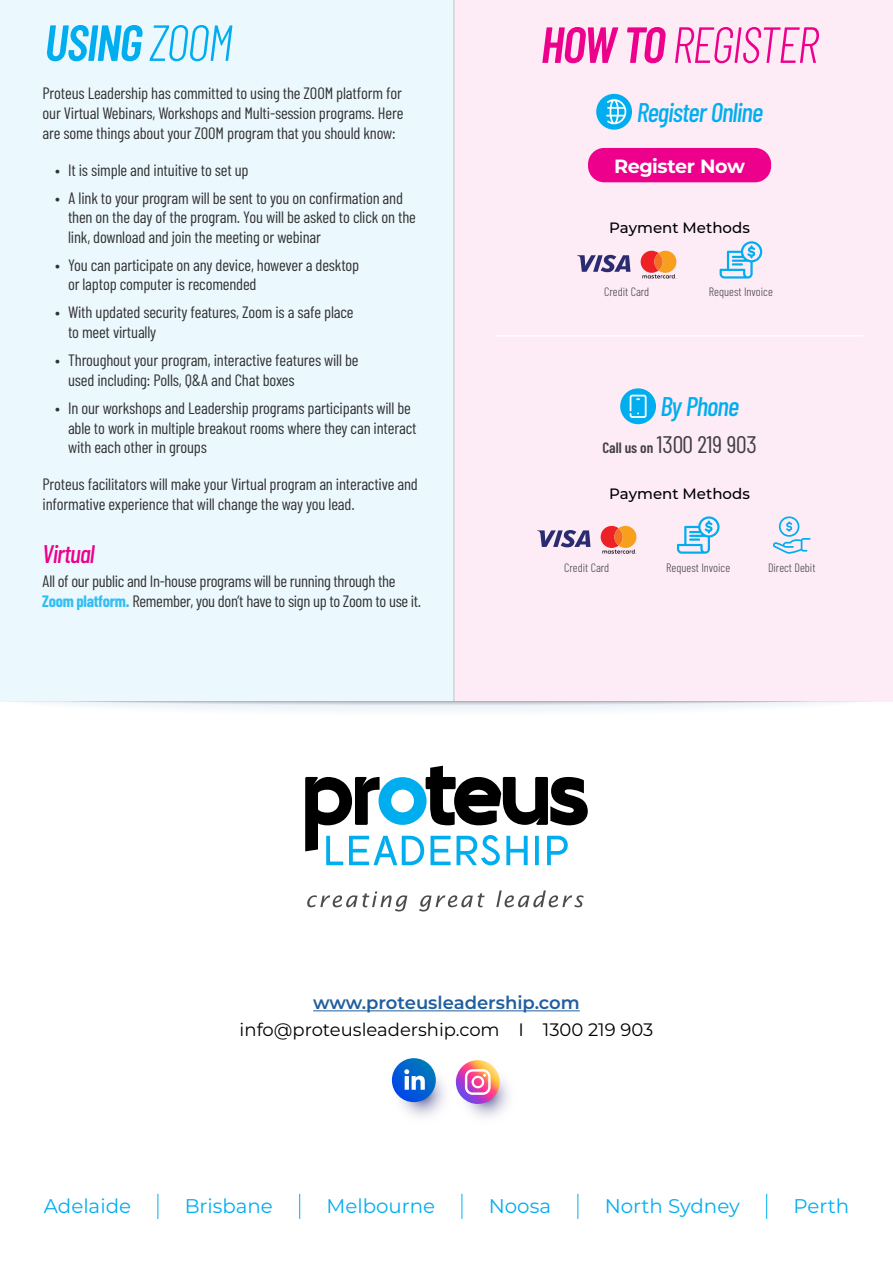
<style>
.page{position:relative;width:893px;height:1263px;background:#fff}
.page>*{position:absolute;margin:0;border:0;box-sizing:border-box;transform-origin:0 0}
.t1{font:italic 300 50.7px "Barlow Condensed";letter-spacing:-.03em;color:#ec008c}
.t2{font:italic 600 50.7px "Barlow Condensed";letter-spacing:-.03em;color:#00aeef}
.t3{font:italic 500 27px "Barlow Condensed";letter-spacing:-.03em;color:#00aeef}
.Topics{font:italic 500 25.5px "Barlow Condensed";letter-spacing:-.03em;color:#ec008c}
.copy{font:24px "Barlow Condensed";color:#414042}
.subheading{font:19.8px "Montserrat";color:#00aeef}
.PLife_body_text{font:700 19.2px "Montserrat";letter-spacing:-.025em;color:#fff}
.subheading-2{font:18px "Montserrat";color:#000}
.subheading-3{font:600 18px "Montserrat";color:#215e9e}
.Topics-2{font:16.5px/19.8px "Barlow Condensed";letter-spacing:-.01em;color:#333}
.t4{font:500 15px "Montserrat";color:#000}
.table_copy{font:300 12.15px "Barlow Condensed";color:#414042}
.s1{font-weight:300}
.s2{font-weight:600}
.s3{font-weight:700;color:#33bef2}
.s4{font-weight:600;font-size:15px}
</style>
<div class="page">
<div style="left:0;top:0;width:454px;height:701px;background:#ebf8fe"></div>
<div style="left:454px;top:0;width:439px;height:701px;background:#fdebf6"></div>
<svg style="left:677px;top:516px;width:43px;height:38px"></svg>
<svg style="left:773px;top:516px;width:38px;height:38px"></svg>
<svg style="left:601px;top:526px;width:36px;height:28px"></svg>
<svg style="left:537px;top:530px;width:53px;height:17px"></svg>
<div style="left:620px;top:388px;width:36px;height:36px;background:#00aeef;border-radius:50%"></div>
<svg style="left:630px;top:395px;width:17px;height:23px"></svg>
<svg style="left:390px;top:1061px;width:64px;height:65px"></svg>
<svg style="left:392px;top:1058px;width:44px;height:44px"></svg>
<svg style="left:404px;top:1069px;width:21px;height:21px"></svg>
<svg style="left:455px;top:1063px;width:63px;height:63px"></svg>
<svg style="left:456px;top:1060px;width:44px;height:44px"></svg>
<svg style="left:465px;top:1069px;width:26px;height:26px"></svg>
<hr style="left:496px;top:335px;width:367px;height:2px;background:#fff">
<hr style="left:453px;top:0;width:2px;height:701px;background:#d1d3d4">
<svg style="left:720px;top:241px;width:42px;height:38px"></svg>
<svg style="left:641px;top:251px;width:36px;height:28px"></svg>
<svg style="left:577px;top:255px;width:53px;height:17px"></svg>
<div style="left:596px;top:94px;width:36px;height:36px;background:#00aeef;border-radius:50%"></div>
<svg style="left:606px;top:99px;width:20px;height:25px"></svg>
<div style="left:588px;top:148px;width:183px;height:34px;background:#ec008c;border-radius:16px"></div>
<svg style="left:305px;top:766px;width:283px;height:99px"></svg>
<svg style="left:307px;top:891px;width:100px;height:20px"></svg>
<svg style="left:419px;top:893px;width:66px;height:18px"></svg>
<svg style="left:496px;top:890px;width:88px;height:17px"></svg>
<hr style="left:313px;top:1010px;width:267px;height:1px;background:#215e9e">
<svg style="left:2px;top:701px;width:871px;height:10px"></svg>
<svg style="left:158px;top:1194px;width:1px;height:25px"></svg>
<svg style="left:299px;top:1194px;width:1px;height:25px"></svg>
<svg style="left:462px;top:1194px;width:1px;height:25px"></svg>
<svg style="left:577px;top:1194px;width:1px;height:25px"></svg>
<svg style="left:766px;top:1194px;width:1px;height:25px"></svg>
<p class="t2" style="left:44px;top:11px;width:190px">USING <span class="s1">ZOOM</span></p>
<p class="t1" style="left:541px;top:13px;width:279px"><span class="s2">HOW TO</span> REGISTER</p>
<p class="Topics-2" style="left:43px;top:83px;width:362px;text-align:justify">Proteus Leadership has committed to using the ZOOM platform for our Virtual Webinars, Workshops and Multi-session programs. Here are some things about your ZOOM program that you should know:</p>
<p class="Topics-2" style="left:55px;top:159px;width:195px">• It is simple and intuitive to set up</p>
<p class="Topics-2" style="left:68px;top:188px;width:349px;text-indent:-13px">• A link to your program will be sent to you on confirmation and then on the day of the program. You will be asked to click on the link, download and join the meeting or webinar</p>
<p class="Topics-2" style="left:68px;top:255px;width:293px;text-indent:-13px">• You can participate on any device, however a desktop or laptop computer is recomended</p>
<p class="Topics-2" style="left:68px;top:302px;width:287px;text-indent:-13px">• With updated security features, Zoom is a safe place to meet virtually</p>
<p class="Topics-2" style="left:68px;top:349px;width:292px;text-indent:-13px">• Throughout your program, interactive features will be used including: Polls, Q&amp;A and Chat boxes</p>
<p class="Topics-2" style="left:68px;top:398px;width:350px;text-indent:-13px">• In our workshops and Leadership programs participants will be able to work in multiple breakout rooms where they can interact with each other in groups</p>
<p class="Topics-2" style="left:43px;top:474px;width:377px">Proteus facilitators will make your Virtual program an interactive and informative experience that will change the way you lead.</p>
<p class="Topics" style="left:42px;top:538px;width:54px">Virtual</p>
<p class="Topics-2" style="left:42px;top:571px;width:381px">All of our public and In-house programs will be running through the<br><span class="s3">Zoom platform.</span> Remember, you don’t have to sign up to Zoom to use it.</p>
<p class="t3" style="left:637px;top:96px;width:128px">Register Online</p>
<p class="PLife_body_text" style="left:614px;top:152px;width:132px">Register Now</p>
<p class="t4" style="left:609px;top:217px;width:142px">Payment Methods</p>
<p class="table_copy" style="left:604px;top:284px;width:47px">Credit Card</p>
<p class="table_copy" style="left:709px;top:284px;width:65px">Request Invoice</p>
<p class="t3" style="left:660px;top:389px;width:80px">By Phone</p>
<p class="copy" style="left:602px;top:430px;width:156px"><span class="s4">Call us on</span> 1300 219 903</p>
<p class="t4" style="left:609px;top:484px;width:142px">Payment Methods</p>
<p class="table_copy" style="left:564px;top:560px;width:47px">Credit Card</p>
<p class="table_copy" style="left:666px;top:560px;width:65px">Request Invoice</p>
<p class="table_copy" style="left:768px;top:560px;width:49px">Direct Debit</p>
<p class="subheading-3" style="left:313px;top:990px;width:268px">www.proteusleadership.com</p>
<p class="subheading-2" style="left:240px;top:1017px;width:415px">info@proteusleadership.com I 1300 219 903</p>
<p class="subheading" style="left:44px;top:1192px;width:89px">Adelaide</p>
<p class="subheading" style="left:185px;top:1192px;width:90px">Brisbane</p>
<p class="subheading" style="left:327px;top:1192px;width:110px">Melbourne</p>
<p class="subheading" style="left:489px;top:1192px;width:64px">Noosa</p>
<p class="subheading" style="left:605px;top:1192px;width:137px">North Sydney</p>
<p class="subheading" style="left:793px;top:1192px;width:57px">Perth</p>
</div>
